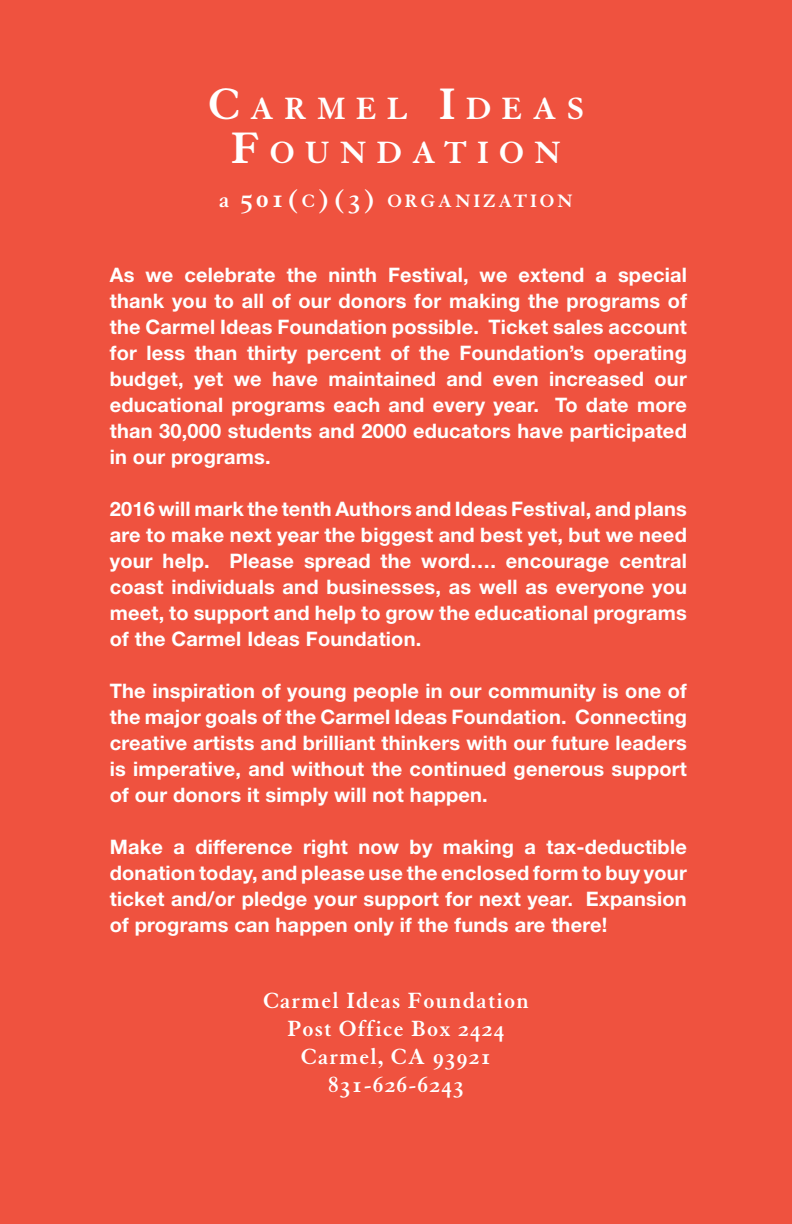
<style>
.page{position:relative;width:792px;height:1224px;background:#ef523f}
.page>*{position:absolute;margin:0;border:0;box-sizing:border-box;transform-origin:0 0}
.t1{font:33.6px/44px "Granjon Bold Os F";letter-spacing:.3em;color:#fff;text-align:center}
.t2{font:24px/28px "Granjon Bold Os F";letter-spacing:.05em;color:#fff;text-align:center}
.t3{font:700 20px/26px "Helvetica Neue";letter-spacing:.01em;color:#fff;text-align:justify}
.t4{font:19.6px "Granjon Bold Os F";letter-spacing:.145em;color:#fff}
.s1{font-size:48px}
.s2{font-size:24px}
.s3{font-size:28px}
</style>
<div class="page">
<h1 class="t1" style="left:208px;top:86px;width:377px"><span class="s1">C</span>ARMEL <span class="s1">I</span>DEAS<br><span class="s1">F</span>OUNDATION</h1>
<p class="t4" style="left:219px;top:190px;width:355px"><span class="s2">a</span> <span class="s3">501(</span>C<span class="s3">)(3)</span> ORGANIZATION</p>
<p class="t3" style="left:110px;top:261px;width:579px">As we celebrate the ninth Festival, we extend a special thank you to all of our donors for making the programs of the Carmel Ideas Foundation possible. Ticket sales account for less than thirty percent of the Foundation’s operating budget, yet we have maintained and even increased our educational programs each and every year. To date more than 30,000 students and 2000 educators have participated in our programs.</p>
<p class="t3" style="left:110px;top:495px;width:579px">2016 will mark the tenth Authors and Ideas Festival, and plans are to make next year the biggest and best yet, but we need your help. Please spread the word…. encourage central coast individuals and businesses, as well as everyone you meet, to support and help to grow the educational programs of the Carmel Ideas Foundation.</p>
<p class="t3" style="left:110px;top:677px;width:579px">The inspiration of young people in our community is one of the major goals of the Carmel Ideas Foundation. Connecting creative artists and brilliant thinkers with our future leaders is imperative, and without the continued generous support of our donors it simply will not happen.</p>
<p class="t3" style="left:110px;top:833px;width:579px">Make a difference right now by making a tax-deductible donation today, and please use the enclosed form to buy your ticket and/or pledge your support for next year. Expansion of programs can happen only if the funds are there!</p>
<p class="t2" style="left:263px;top:987px;width:267px">Carmel Ideas Foundation<br>Post Office Box 2424<br>Carmel, CA 93921<br>831-626-6243</p>
</div>
